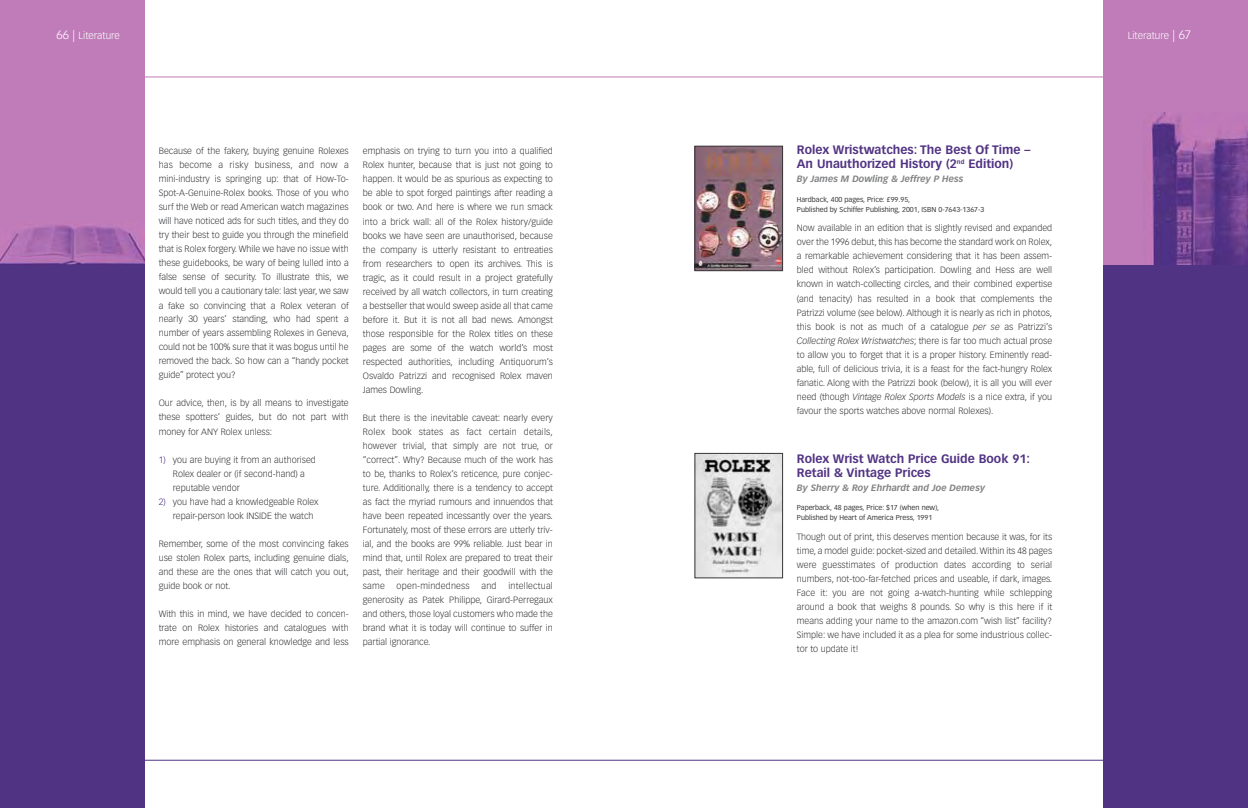
<style>
.page{position:relative;width:1248px;height:808px;background:#fff}
.page>*{position:absolute;margin:0;border:0;box-sizing:border-box;transform-origin:0 0}
.t1{font:700 12px/14px "Vectora LH";color:#513383}
.t2{font:300 10px "Vectora LH";color:#fff}
.t3{font:300 9px/14px "Vectora LH";color:#363739;text-align:justify}
.t4{font:italic 700 9px "Vectora LH";color:#818284}
.t5{font:300 9px "Vectora LH";letter-spacing:.02em;color:#363739}
.t6{font:7px/10px "Vectora LH";color:#363739}
.s1{font-size:12px}
.s2{color:#513383}
.s3{font-style:italic}
</style>
<div class="page">
<img style="left:696px;top:455px;width:84px;height:121px">
<img style="left:696px;top:148px;width:84px;height:121px">
<div style="left:694px;top:146px;width:88px;height:125px;border:1px solid #363739"></div>
<div style="left:1103px;top:0;width:144px;height:808px;background:#513383"></div>
<div style="left:1103px;top:0;width:144px;height:264px;background:#bf7cb9"></div>
<img style="left:1149px;top:113px;width:98px;height:151px">
<div style="left:0;top:0;width:144px;height:808px;background:#513383"></div>
<div style="left:0;top:0;width:144px;height:265px;background:#bf7cb9"></div>
<img style="left:0;top:225px;width:144px;height:40px">
<hr style="left:130px;top:76px;width:987px;height:1px;background:#bf7cb9">
<hr style="left:136px;top:760px;width:986px;height:1px;background:#513383">
<p class="t2" style="left:57px;top:31px;width:65px"><span class="s1">66 |</span> Literature</p>
<p class="t2" style="left:1127px;top:31px;width:65px">Literature <span class="s1">| 67</span></p>
<p class="t3" style="left:159px;top:145px;width:191px">Because of the fakery, buying genuine Rolexes has become a risky business, and now a mini-industry is springing up: that of How-To-Spot-A-Genuine-Rolex books. Those of you who surf the Web or read American watch magazines will have noticed ads for such titles, and they do try their best to guide you through the minefield that is Rolex forgery. While we have no issue with these guidebooks, be wary of being lulled into a false sense of security. To illustrate this, we would tell you a cautionary tale: last year, we saw a fake so convincing that a Rolex veteran of nearly 30 years’ standing, who had spent a number of years assembling Rolexes in Geneva, could not be 100% sure that it was bogus until he removed the back. So how can a “handy pocket guide” protect you?</p>
<p class="t3" style="left:159px;top:397px;width:191px">Our advice, then, is by all means to investigate these spotters’ guides, but do not part with money for ANY Rolex unless:</p>
<p class="t3" style="left:173px;top:453px;width:144px;text-align:left;text-indent:-14px"><span class="s2">1)</span> you are buying it from an authorised<br>Rolex dealer or (if second-hand) a reputable vendor</p>
<p class="t3" style="left:173px;top:495px;width:147px;text-indent:-14px"><span class="s2">2)</span> you have had a knowledgeable Rolex repair-person look INSIDE the watch</p>
<p class="t3" style="left:159px;top:537px;width:191px">Remember, some of the most convincing fakes use stolen Rolex parts, including genuine dials, and these are the ones that will catch you out, guide book or not.</p>
<p class="t3" style="left:159px;top:607px;width:191px">With this in mind, we have decided to concen&shy;trate on Rolex histories and catalogues with more emphasis on general knowledge and less</p>
<p class="t3" style="left:363px;top:145px;width:191px">emphasis on trying to turn you into a qualified Rolex hunter, because that is just not going to happen. It would be as spurious as expecting to be able to spot forged paintings after reading a book or two. And here is where we run smack into a brick wall: all of the Rolex history/guide books we have seen are unauthorised, because the company is utterly resistant to entreaties from researchers to open its archives. This is tragic, as it could result in a project gratefully received by all watch collectors, in turn creating a bestseller that would sweep aside all that came before it. But it is not all bad news. Amongst those responsible for the Rolex titles on these pages are some of the watch world’s most respected authorities, including Antiquorum’s Osvaldo Patrizzi and recognised Rolex maven James Dowling.</p>
<p class="t3" style="left:363px;top:411px;width:191px">But there is the inevitable caveat: nearly every Rolex book states as fact certain details, however trivial, that simply are not true, or “correct”. Why? Because much of the work has to be, thanks to Rolex’s reticence, pure conjec&shy;ture. Additionally, there is a tendency to accept as fact the myriad rumours and innuendos that have been repeated incessantly over the years.<br>Fortunately, most of these errors are utterly triv&shy;ial, and the books are 99% reliable. Just bear in mind that, until Rolex are prepared to treat their past, their heritage and their goodwill with the same</p>
<p class="t3" style="left:363px;top:579px;width:191px;text-indent:145px">intellectual generosity as Patek Philippe, Girard-Perregaux and others, those loyal customers who made the brand what it is today will continue to suffer in partial ignorance.</p>
<p class="t5" style="left:396px;top:582px;width:75px">open-mindedness</p>
<p class="t3" style="left:481px;top:579px;width:17px">and</p>
<h1 class="t1" style="left:796px;top:144px;width:235px">Rolex Wristwatches: The Best Of Time –<br>An Unauthorized History (2<sup>nd</sup> Edition)</h1>
<p class="t4" style="left:796px;top:175px;width:168px">By James M Dowling &amp; Jeffrey P Hess</p>
<p class="t6" style="left:796px;top:195px;width:189px">Hardback, 400 pages, Price: £99.95,<br>Published by Schiffer Publishing, 2001, ISBN 0-7643-1367-3</p>
<p class="t3" style="left:796px;top:222px;width:257px">Now available in an edition that is slightly revised and expanded over the 1996 debut, this has become the standard work on Rolex, a remarkable achievement considering that it has been assem&shy;bled without Rolex’s participation. Dowling and Hess are well known in watch-collecting circles, and their combined expertise (and tenacity) has resulted in a book that complements the Patrizzi volume (see below). Although it is nearly as rich in photos, this book is not as much of a catalogue <span class="s3">per se</span> as Patrizzi’s <span class="s3">Collecting Rolex Wristwatches</span>; there is far too much actual prose to allow you to forget that it is a proper history. Eminently read&shy;able, full of delicious trivia, it is a feast for the fact-hungry Rolex fanatic. Along with the Patrizzi book (below), it is all you will ever need (though <span class="s3">Vintage Rolex Sports Models</span> is a nice extra, if you favour the sports watches above normal Rolexes).</p>
<h1 class="t1" style="left:796px;top:452px;width:235px">Rolex Wrist Watch Price Guide Book 91:<br>Retail &amp; Vintage Prices</h1>
<p class="t4" style="left:796px;top:483px;width:190px">By Sherry &amp; Roy Ehrhardt and Joe Demesy</p>
<p class="t6" style="left:796px;top:503px;width:144px">Paperback, 48 pages, Price: $17 (when new),<br>Published by Heart of America Press, 1991</p>
<p class="t3" style="left:796px;top:530px;width:257px">Though out of print, this deserves mention because it was, for its time, a model guide: pocket-sized and detailed. Within its 48 pages were guesstimates of production dates according to serial numbers, not-too-far-fetched prices and useable, if dark, images.<br>Face it: you are not going a-watch-hunting while schlepping around a book that weighs 8 pounds. So why is this here if it means adding your name to the amazon.com “wish list” facility?<br>Simple: we have included it as a plea for some industrious collec&shy;tor to update it!</p>
</div>
